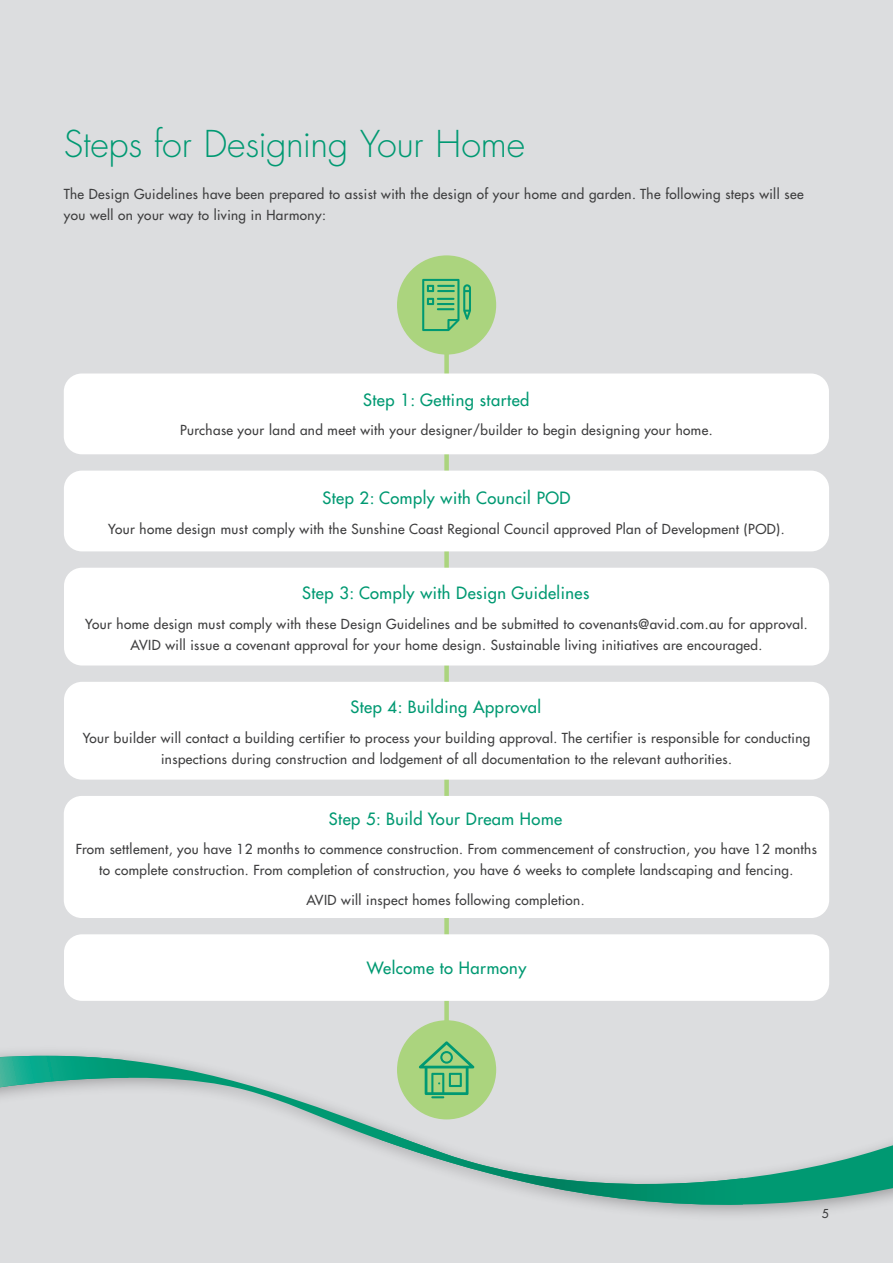
<style>
.page{position:relative;width:893px;height:1263px;background:#dcdddf}
.page>*{position:absolute;margin:0;border:0;box-sizing:border-box;transform-origin:0 0}
.Main_Headings_-_White{font:300 36px "Futura LT Pro";letter-spacing:-.005em;color:#009972}
.Sub_Heading_-_Green{font:500 16.5px "Futura LT Pro";letter-spacing:.03em;color:#009972}
.t1{font:500 13.5px/21px "Futura LT Pro";letter-spacing:.03em;color:#3e3e3f;text-align:center}
.t2{font:500 12px "Futura LT Pro";color:#3e3e3f}
</style>
<div class="page">
<div style="left:444px;top:350px;width:5px;height:704px;background:#abd47e"></div>
<div style="left:397px;top:255px;width:99px;height:100px;background:#abd47e;border-radius:50%"></div>
<svg style="left:422px;top:279px;width:49px;height:52px"></svg>
<div style="left:397px;top:1020px;width:99px;height:99px;background:#abd47e;border-radius:50%"></div>
<div style="left:64px;top:373px;width:765px;height:81px;background:#fff;border-radius:18px"></div>
<div style="left:64px;top:471px;width:765px;height:80px;background:#fff;border-radius:18px"></div>
<div style="left:64px;top:568px;width:765px;height:97px;background:#fff;border-radius:18px"></div>
<div style="left:64px;top:682px;width:765px;height:98px;background:#fff;border-radius:18px"></div>
<div style="left:64px;top:796px;width:765px;height:122px;background:#fff;border-radius:18px"></div>
<div style="left:64px;top:934px;width:765px;height:67px;background:#fff;border-radius:18px"></div>
<svg style="left:0;top:1037px;width:893px;height:178px"></svg>
<svg style="left:0;top:1056px;width:129px;height:81px"></svg>
<svg style="left:380px;top:1130px;width:363px;height:76px"></svg>
<p class="Main_Headings_-_White" style="left:64px;top:121px;width:463px">Steps for Designing Your Home</p>
<p class="t1" style="left:64px;top:183px;width:741px;text-align:left">The Design Guidelines have been prepared to assist with the design of your home and garden. The following steps will see you well on your way to living in Harmony:</p>
<p class="Sub_Heading_-_Green" style="left:363px;top:388px;width:168px">Step 1: Getting started</p>
<p class="t1" style="left:180px;top:419px;width:534px">Purchase your land and meet with your designer/builder to begin designing your home.</p>
<p class="Sub_Heading_-_Green" style="left:322px;top:486px;width:250px">Step 2: Comply with Council POD</p>
<p class="t1" style="left:108px;top:517px;width:678px">Your home design must comply with the Sunshine Coast Regional Council approved Plan of Development (POD).</p>
<p class="Sub_Heading_-_Green" style="left:302px;top:581px;width:289px">Step 3: Comply with Design Guidelines</p>
<p class="t1" style="left:85px;top:612px;width:724px">Your home design must comply with these Design Guidelines and be submitted to covenants@avid.com.au for approval.<br>AVID will issue a covenant approval for your home design. Sustainable living initiatives are encouraged.</p>
<p class="Sub_Heading_-_Green" style="left:350px;top:695px;width:192px">Step 4: Building Approval</p>
<p class="t1" style="left:83px;top:726px;width:729px">Your builder will contact a building certifier to process your building approval. The certifier is responsible for conducting inspections during construction and lodgement of all documentation to the relevant authorities.</p>
<p class="Sub_Heading_-_Green" style="left:329px;top:806px;width:235px">Step 5: Build Your Dream Home</p>
<p class="t1" style="left:76px;top:838px;width:743px">From settlement, you have 12 months to commence construction. From commencement of construction, you have 12 months to complete construction. From completion of construction, you have 6 weeks to complete landscaping and fencing.</p>
<p class="t1" style="left:306px;top:888px;width:280px">AVID will inspect homes following completion.</p>
<p class="Sub_Heading_-_Green" style="left:367px;top:956px;width:161px">Welcome to Harmony</p>
<p class="t2" style="left:822px;top:1204px;width:8px">5</p>
</div>
